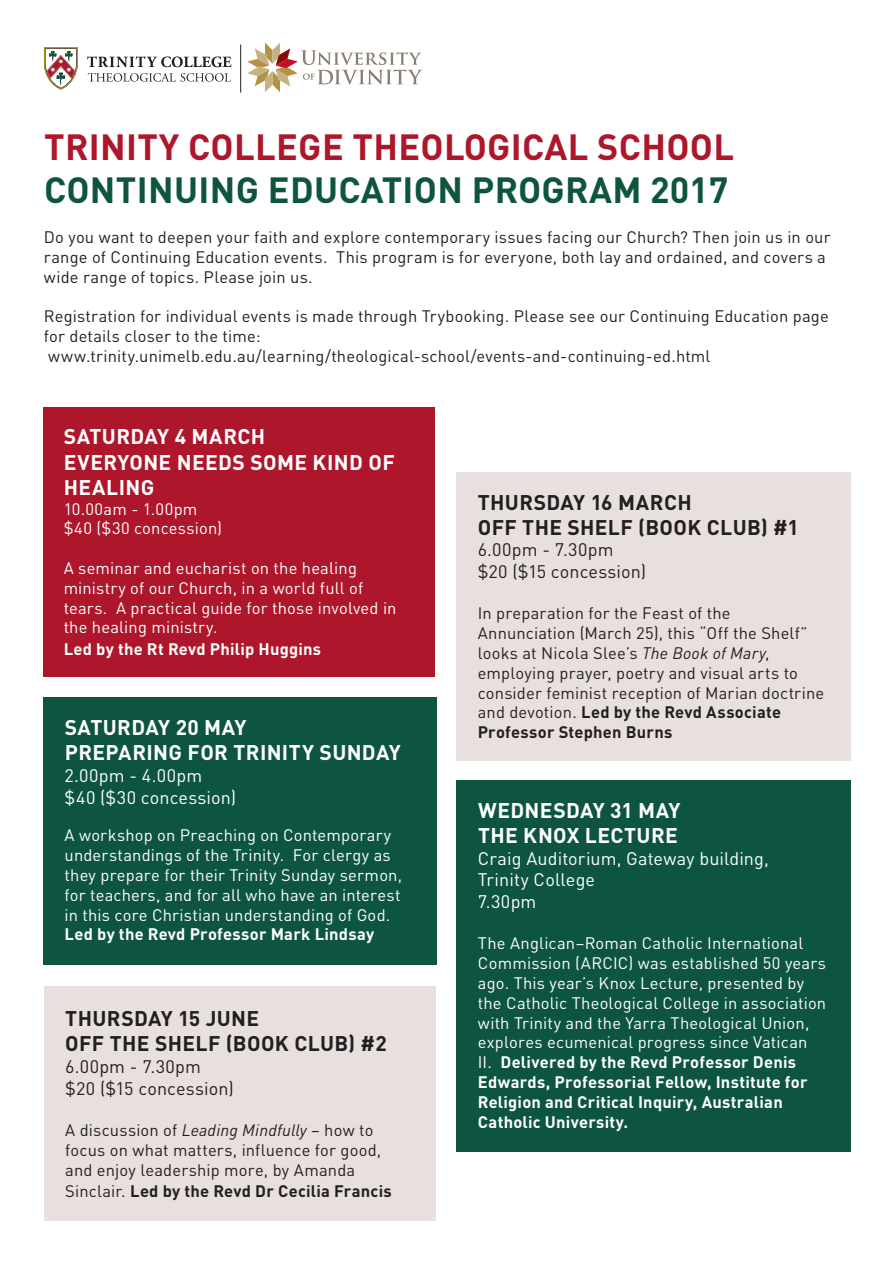
<style>
.page{position:relative;width:893px;height:1263px;background:#fff}
.page>*{position:absolute;margin:0;border:0;box-sizing:border-box;transform-origin:0 0}
.t1{font:700 36px "DIN Pro";letter-spacing:.01em;color:#ae172b}
.t2{font:700 36px "DIN Pro";letter-spacing:.01em;color:#0d5540}
.t3{font:700 21px/25.2px "DIN Pro";letter-spacing:.015em;color:#fff}
.t4{font:700 21px/25.2px "DIN Pro";letter-spacing:.015em;color:#231f20}
.t5{font:18px/21.6px "DIN Pro";letter-spacing:.01em;color:#fff}
.t6{font:18px/21.6px "DIN Pro";letter-spacing:.01em;color:#231f20}
.t7{font:16.5px/19.8px "DIN Pro";letter-spacing:.01em;color:#231f20}
.t8{font:16.5px/19.8px "DIN Pro";letter-spacing:.01em;color:#fff}
.t9{font:700 16.5px "DIN Pro";letter-spacing:.015em;color:#fff}
.t10{font:700 16.5px "DIN Pro";letter-spacing:.015em;color:#231f20}
.s1{font-style:italic}
.s2{font-weight:400}
.s3{font-weight:700}
</style>
<div class="page">
<svg style="left:247px;top:43px;width:175px;height:49px"></svg>
<svg style="left:44px;top:47px;width:34px;height:43px"></svg>
<svg style="left:87px;top:56px;width:144px;height:11px"></svg>
<svg style="left:88px;top:73px;width:143px;height:9px"></svg>
<hr style="left:240px;top:45px;width:1px;height:48px;background:#231f20">
<div style="left:43px;top:407px;width:392px;height:269px;background:#ae172b"></div>
<div style="left:43px;top:697px;width:393px;height:268px;background:#0d5540"></div>
<div style="left:456px;top:472px;width:394px;height:289px;background:#e8e0de"></div>
<div style="left:456px;top:780px;width:394px;height:372px;background:#0d5540"></div>
<div style="left:44px;top:986px;width:392px;height:234px;background:#e8e0de"></div>
<h1 class="t1" style="left:44px;top:117px;width:691px">TRINITY COLLEGE THEOLOGICAL SCHOOL</h1>
<h1 class="t2" style="left:44px;top:160px;width:686px">CONTINUING EDUCATION PROGRAM 2017</h1>
<p class="t7" style="left:44px;top:226px;width:788px">Do you want to deepen your faith and explore contemporary issues facing our Church? Then join us in our range of Continuing Education events. This program is for everyone, both lay and ordained, and covers a wide range of topics. Please join us.</p>
<p class="t7" style="left:44px;top:305px;width:786px">Registration for individual events is made through Trybooking. Please see our Continuing Education page for details closer to the time: www.trinity.unimelb.edu.au/learning/theological-school/events-and-continuing-ed.html</p>
<p class="t3" style="left:64px;top:422px;width:332px">SATURDAY 4 MARCH<br>EVERYONE NEEDS SOME KIND OF<br>HEALING</p>
<p class="t8" style="left:64px;top:497px;width:160px">10.00am - 1.00pm $40 ($30 concession)</p>
<p class="t8" style="left:64px;top:556px;width:334px">A seminar and eucharist on the healing ministry of our Church, in a world full of tears. A practical guide for those involved in the healing ministry.</p>
<p class="t9" style="left:64px;top:635px;width:259px">Led by the Rt Revd Philip Huggins</p>
<p class="t3" style="left:65px;top:712px;width:338px">SATURDAY 20 MAY<br>PREPARING FOR TRINITY SUNDAY</p>
<p class="t5" style="left:65px;top:763px;width:173px">2.00pm - 4.00pm $40 ($30 concession)</p>
<p class="t8" style="left:65px;top:824px;width:339px">A workshop on Preaching on Contemporary understandings of the Trinity. For clergy as they prepare for their Trinity Sunday sermon, for teachers, and for all who have an interest in this core Christian understanding of God.</p>
<p class="t9" style="left:65px;top:921px;width:311px">Led by the Revd Professor Mark Lindsay</p>
<p class="t4" style="left:65px;top:1003px;width:323px">THURSDAY 15 JUNE<br>OFF THE SHELF (BOOK CLUB) #2</p>
<p class="t6" style="left:65px;top:1054px;width:170px">6.00pm - 7.30pm $20 ($15 concession)</p>
<p class="t7" style="left:65px;top:1118px;width:318px">A discussion of <span class="s1">Leading Mindfully</span> – how to focus on what matters, influence for good, and enjoy leadership more, by Amanda</p>
<p class="t10" style="left:65px;top:1177px;width:328px"><span class="s2">Sinclair.</span> Led by the Revd Dr Cecilia Francis</p>
<p class="t4" style="left:478px;top:487px;width:322px">THURSDAY 16 MARCH<br>OFF THE SHELF (BOOK CLUB) #1</p>
<p class="t6" style="left:478px;top:537px;width:170px">6.00pm - 7.30pm $20 ($15 concession)</p>
<p class="t7" style="left:478px;top:602px;width:348px">In preparation for the Feast of the Annunciation (March 25), this “Off the Shelf” looks at Nicola Slee’s <span class="s1">The Book of Mary</span>, employing prayer, poetry and visual arts to consider feminist reception of Marian doctrine and devotion. <span class="s3">Led by the Revd Associate Professor Stephen Burns</span></p>
<p class="t3" style="left:478px;top:795px;width:204px">WEDNESDAY 31 MAY<br>THE KNOX LECTURE</p>
<p class="t5" style="left:478px;top:846px;width:292px">Craig Auditorium, Gateway building,<br>Trinity College<br>7.30pm</p>
<p class="t8" style="left:478px;top:932px;width:350px">The Anglican–Roman Catholic International Commission (ARCIC) was established 50 years ago. This year’s Knox Lecture, presented by the Catholic Theological College in association with Trinity and the Yarra Theological Union, explores ecumenical progress since Vatican<br>II. <span class="s3">Delivered by the Revd Professor Denis Edwards, Professorial Fellow, Institute for Religion and Critical Inquiry, Australian Catholic University.</span></p>
</div>
